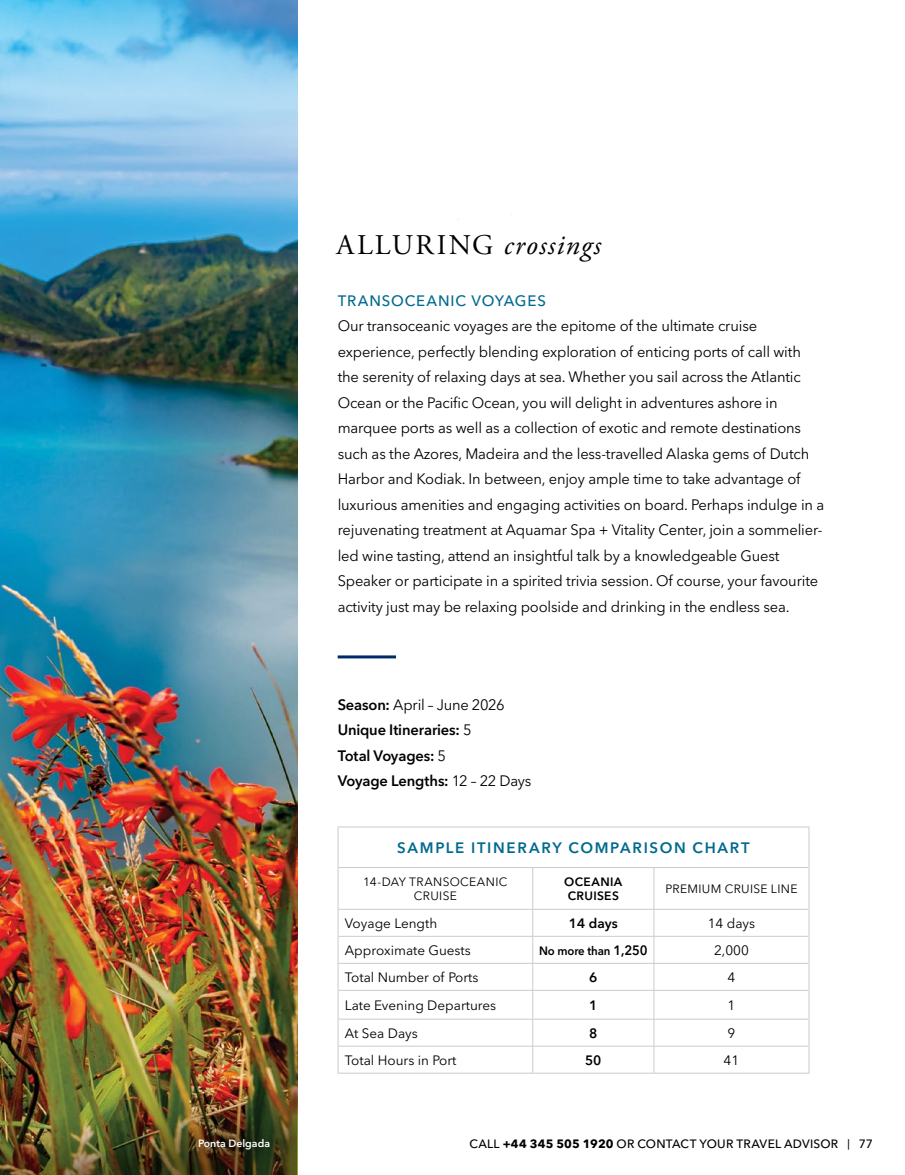
<style>
.page{position:relative;width:905px;height:1175px;background:#fff}
.page>*{position:absolute;margin:0;border:0;box-sizing:border-box;transform-origin:0 0}
.t1{font:italic 28.5px "Adobe Garamond Pro";letter-spacing:.045em;color:#000}
.t2{font:15px/25.5px "Avenir Next LT Pro";letter-spacing:-.01em;color:#000}
.t3{font:600 15px/25.5px "Avenir Next LT Pro";letter-spacing:-.01em;color:#000}
.t4{font:600 15px "Avenir Next LT Pro";letter-spacing:.11em;color:#006a8f}
.t5{font:500 15px "Avenir Next LT Pro";letter-spacing:.06em;color:#006a8f}
.t6{font:13.5px "Avenir Next LT Pro";color:#000}
.t7{font:600 13.5px "Avenir Next LT Pro";color:#000}
.t8{font:500 12px "Avenir Next LT Pro";letter-spacing:.02em;color:#000}
.t9{font:12px/13.5px "Avenir Next LT Pro";letter-spacing:.03em;color:#000;text-align:center}
.t10{font:600 12px "Avenir Next LT Pro";letter-spacing:-.01em;color:#000;scale:.95 1}
.t11{font:600 12px/13.2px "Avenir Next LT Pro";letter-spacing:.03em;color:#000}
.t12{font:600 10.5px "Avenir Next LT Pro";color:#fff}
.s1{font-style:normal}
.s2{font-weight:400}
.s3{font-size:13.5px}
.s4{font-weight:700}
.s5{font-size:10.5px}
</style>
<div class="page">
<img style="left:0;top:0;width:297px;height:1073px">
<img style="left:0;top:1073px;width:297px;height:101px">
<hr style="left:808px;top:827px;width:1px;height:40px;background:#cdcbca">
<hr style="left:338px;top:867px;width:1px;height:42px;background:#cdcbca">
<hr style="left:808px;top:867px;width:1px;height:42px;background:#cdcbca">
<hr style="left:338px;top:1072px;width:194px;height:1px;background:#cdcbca">
<hr style="left:532px;top:1072px;width:122px;height:1px;background:#cdcbca">
<hr style="left:654px;top:1072px;width:155px;height:1px;background:#cdcbca">
<hr style="left:532px;top:867px;width:1px;height:42px;background:#cdcbca">
<hr style="left:653px;top:867px;width:1px;height:42px;background:#cdcbca">
<hr style="left:338px;top:909px;width:194px;height:1px;background:#cdcbca">
<hr style="left:532px;top:909px;width:122px;height:1px;background:#cdcbca">
<hr style="left:654px;top:909px;width:154px;height:1px;background:#cdcbca">
<hr style="left:338px;top:936px;width:194px;height:1px;background:#cdcbca">
<hr style="left:532px;top:936px;width:122px;height:1px;background:#cdcbca">
<hr style="left:654px;top:936px;width:154px;height:1px;background:#cdcbca">
<hr style="left:338px;top:963px;width:194px;height:1px;background:#cdcbca">
<hr style="left:532px;top:963px;width:122px;height:1px;background:#cdcbca">
<hr style="left:654px;top:963px;width:154px;height:1px;background:#cdcbca">
<hr style="left:338px;top:990px;width:194px;height:1px;background:#cdcbca">
<hr style="left:532px;top:990px;width:122px;height:1px;background:#cdcbca">
<hr style="left:654px;top:990px;width:154px;height:1px;background:#cdcbca">
<hr style="left:338px;top:826px;width:194px;height:1px;background:#cdcbca">
<hr style="left:338px;top:827px;width:1px;height:40px;background:#cdcbca">
<hr style="left:532px;top:826px;width:122px;height:1px;background:#cdcbca">
<hr style="left:654px;top:826px;width:155px;height:1px;background:#cdcbca">
<hr style="left:338px;top:867px;width:194px;height:1px;background:#cdcbca">
<hr style="left:532px;top:867px;width:122px;height:1px;background:#cdcbca">
<hr style="left:654px;top:867px;width:154px;height:1px;background:#cdcbca">
<hr style="left:338px;top:1018px;width:194px;height:1px;background:#cdcbca">
<hr style="left:532px;top:1018px;width:122px;height:1px;background:#cdcbca">
<svg style="left:532px;top:910px;width:1px;height:162px"></svg>
<hr style="left:654px;top:1018px;width:154px;height:1px;background:#cdcbca">
<svg style="left:653px;top:910px;width:1px;height:162px"></svg>
<hr style="left:338px;top:1045px;width:194px;height:1px;background:#cdcbca">
<hr style="left:532px;top:1045px;width:122px;height:1px;background:#cdcbca">
<hr style="left:654px;top:1045px;width:154px;height:1px;background:#cdcbca">
<svg style="left:338px;top:909px;width:1px;height:163px"></svg>
<svg style="left:808px;top:909px;width:1px;height:163px"></svg>
<hr style="left:338px;top:655px;width:58px;height:3px;background:#002b68">
<h1 class="t1" style="left:336px;top:228px;width:266px"><span class="s1">ALLURING</span> crossings</h1>
<p class="t5" style="left:338px;top:291px;width:210px">TRANSOCEANIC VOYAGES</p>
<p class="t2" style="left:338px;top:313px;width:488px">Our transoceanic voyages are the epitome of the ultimate cruise experience, perfectly blending exploration of enticing ports of call with the serenity of relaxing days at sea. Whether you sail across the Atlantic Ocean or the Pacific Ocean, you will delight in adventures ashore in marquee ports as well as a collection of exotic and remote destinations such as the Azores, Madeira and the less-travelled Alaska gems of Dutch Harbor and Kodiak. In between, enjoy ample time to take advantage of luxurious amenities and engaging activities on board. Perhaps indulge in a rejuvenating treatment at Aquamar Spa + Vitality Center, join a sommelier&shy;led wine tasting, attend an insightful talk by a knowledgeable Guest Speaker or participate in a spirited trivia session. Of course, your favourite activity just may be relaxing poolside and drinking in the endless sea.</p>
<p class="t3" style="left:338px;top:691px;width:195px">Season: <span class="s2">April – June 2026<br></span>Unique Itineraries: <span class="s2">5<br></span>Total Voyages: <span class="s2">5<br></span>Voyage Lengths: <span class="s2">12 – 22 Days</span></p>
<p class="t4" style="left:397px;top:838px;width:354px">SAMPLE ITINERARY COMPARISON CHART</p>
<p class="t9" style="left:363px;top:875px;width:146px">14-DAY TRANSOCEANIC<br>CRUISE</p>
<p class="t11" style="left:564px;top:875px;width:60px">OCEANIA<br>CRUISES</p>
<p class="t9" style="left:665px;top:882px;width:134px">PREMIUM CRUISE LINE</p>
<p class="t6" style="left:345px;top:915px;width:94px">Voyage Length</p>
<p class="t7" style="left:569px;top:915px;width:50px">14 days</p>
<p class="t6" style="left:707px;top:915px;width:49px">14 days</p>
<p class="t6" style="left:345px;top:942px;width:128px">Approximate Guests</p>
<p class="t10" style="left:539px;top:943px;width:116px">No more than <span class="s3">1,250</span></p>
<p class="t6" style="left:714px;top:942px;width:36px">2,000</p>
<p class="t6" style="left:345px;top:969px;width:135px">Total Number of Ports</p>
<p class="t7" style="left:589px;top:969px;width:10px">6</p>
<p class="t6" style="left:727px;top:969px;width:9px">4</p>
<p class="t6" style="left:345px;top:997px;width:153px">Late Evening Departures</p>
<p class="t7" style="left:589px;top:997px;width:10px">1</p>
<p class="t6" style="left:727px;top:997px;width:9px">1</p>
<p class="t6" style="left:345px;top:1025px;width:74px">At Sea Days</p>
<p class="t7" style="left:589px;top:1024px;width:10px">8</p>
<p class="t6" style="left:727px;top:1025px;width:9px">9</p>
<p class="t6" style="left:345px;top:1051px;width:113px">Total Hours in Port</p>
<p class="t7" style="left:585px;top:1051px;width:18px">50</p>
<p class="t6" style="left:723px;top:1051px;width:17px">41</p>
<p class="t12" style="left:198px;top:1137px;width:73px">Ponta Delgada</p>
<p class="t8" style="left:469px;top:1136px;width:405px">CALL <span class="s4">+44 345 505 1920</span> OR CONTACT YOUR TRAVEL ADVISOR <span class="s5">|</span> 77</p>
</div>
